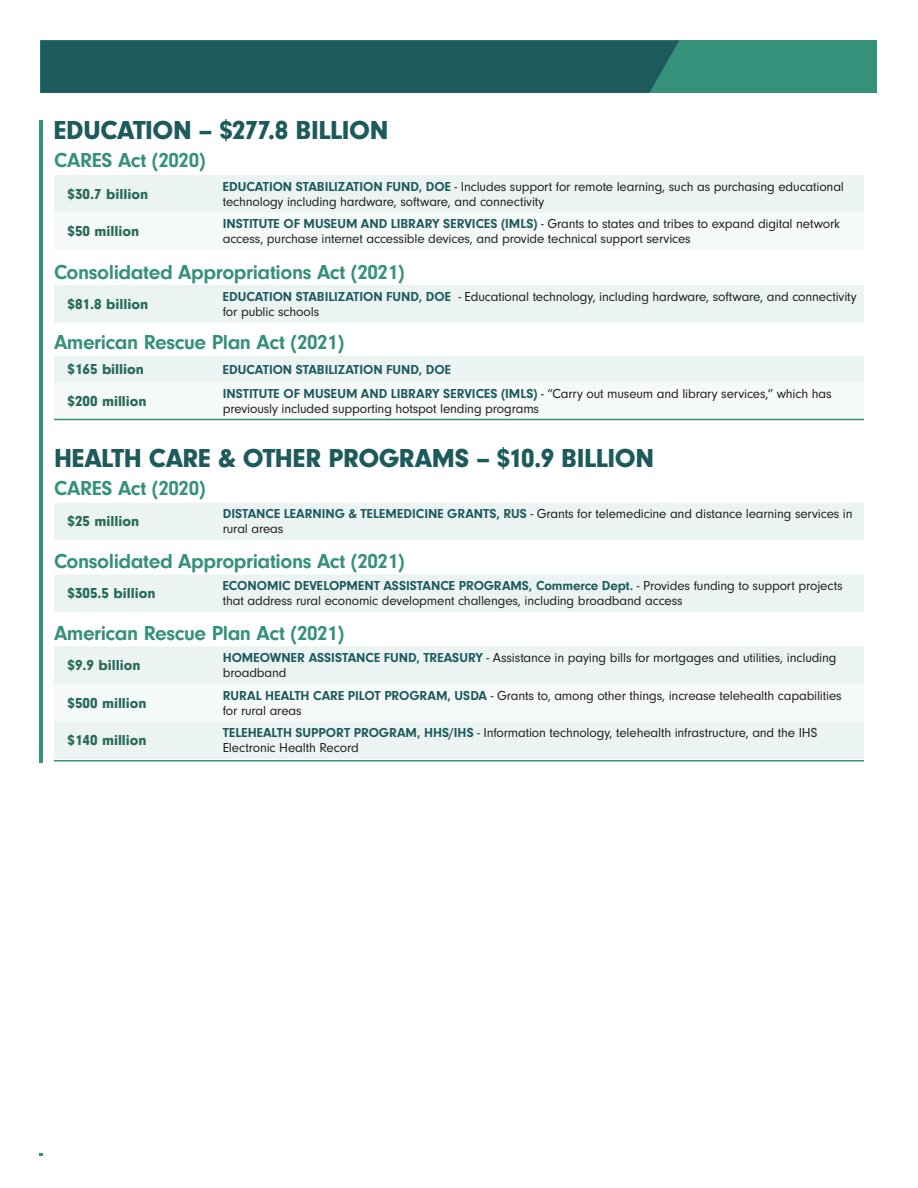
<style>
.page{position:relative;width:918px;height:1188px;background:#fff}
.page>*{position:absolute;margin:0;border:0;box-sizing:border-box;transform-origin:0 0}
.t1{font:900 27px "Neuzeit Gro";letter-spacing:-.015em;color:#1d5a5c}
.Table_H2{font:700 21px "Neuzeit Gro";letter-spacing:-.02em;color:#36917a}
.Table_-_Numbers{font:900 15px "Neuzeit Gro";color:#286b5a}
.Table_-_Body_text{font:13.5px/15px "Neuzeit Gro";letter-spacing:-.01em;color:#231f20}
.Table_-_Body_text-2{font:700 13.5px "Neuzeit Gro";letter-spacing:-.005em;color:#1d5a5c}
.s1{font-weight:700;color:#1d5a5c}
</style>
<div class="page">
<div style="left:54px;top:285px;width:810px;height:37px;background:#ebf4f2"></div>
<div style="left:54px;top:574px;width:810px;height:38px;background:#ebf4f2"></div>
<div style="left:54px;top:175px;width:810px;height:38px;background:#ebf4f2"></div>
<div style="left:54px;top:503px;width:810px;height:37px;background:#ebf4f2"></div>
<svg style="left:54px;top:356px;width:810px;height:63px"></svg>
<div style="left:54px;top:646px;width:810px;height:113px;background:#ebf4f2"></div>
<div style="left:54px;top:684px;width:810px;height:37px;background:#f5f9f8"></div>
<hr style="left:54px;top:419px;width:810px;height:1px;background:#36917a">
<hr style="left:54px;top:760px;width:810px;height:2px;background:#36917a">
<hr style="left:39px;top:120px;width:4px;height:1036px;background:#36917a">
<div style="left:27px;top:763px;width:61px;height:390px;background:#fff"></div>
<div style="left:40px;top:40px;width:838px;height:53px;background:#36917a"></div>
<div style="left:40px;top:40px;width:639px;height:53px;background:#1d5a5c"></div>
<h2 class="t1" style="left:54px;top:115px;width:336px">EDUCATION – $277.8 BILLION</h2>
<p class="Table_H2" style="left:54px;top:149px;width:153px">CARES Act (2020)</p>
<p class="Table_-_Numbers" style="left:68px;top:185px;width:82px">$30.7 billion</p>
<p class="Table_-_Body_text" style="left:223px;top:179px;width:623px"><span class="s1">EDUCATION STABILIZATION FUND, DOE</span> - Includes support for remote learning, such as purchasing educational technology including hardware, software, and connectivity</p>
<p class="Table_-_Numbers" style="left:68px;top:223px;width:73px">$50 million</p>
<p class="Table_-_Body_text" style="left:223px;top:217px;width:619px"><span class="s1">INSTITUTE OF MUSEUM AND LIBRARY SERVICES (IMLS)</span> - Grants to states and tribes to expand digital network access, purchase internet accessible devices, and provide technical support services</p>
<h3 class="Table_H2" style="left:54px;top:260px;width:352px">Consolidated Appropriations Act (2021)</h3>
<p class="Table_-_Numbers" style="left:68px;top:295px;width:82px">$81.8 billion</p>
<p class="Table_-_Body_text" style="left:223px;top:289px;width:636px"><span class="s1">EDUCATION STABILIZATION FUND, DOE</span> - Educational technology, including hardware, software, and connectivity for public schools</p>
<p class="Table_H2" style="left:54px;top:331px;width:292px">American Rescue Plan Act (2021)</p>
<p class="Table_-_Numbers" style="left:68px;top:361px;width:78px">$165 billion</p>
<p class="Table_-_Body_text-2" style="left:223px;top:362px;width:230px">EDUCATION STABILIZATION FUND, DOE</p>
<p class="Table_-_Numbers" style="left:68px;top:393px;width:81px">$200 million</p>
<p class="Table_-_Body_text" style="left:223px;top:387px;width:610px"><span class="s1">INSTITUTE OF MUSEUM AND LIBRARY SERVICES (IMLS)</span> - “Carry out museum and library services,” which has previously included supporting hotspot lending programs</p>
<h2 class="t1" style="left:54px;top:443px;width:602px">HEALTH CARE &amp; OTHER PROGRAMS – $10.9 BILLION</h2>
<p class="Table_H2" style="left:54px;top:476px;width:153px">CARES Act (2020)</p>
<p class="Table_-_Numbers" style="left:68px;top:513px;width:73px">$25 million</p>
<p class="Table_-_Body_text" style="left:223px;top:507px;width:631px"><span class="s1">DISTANCE LEARNING &amp; TELEMEDICINE GRANTS, RUS</span> - Grants for telemedicine and distance learning services in rural areas</p>
<h3 class="Table_H2" style="left:54px;top:550px;width:352px">Consolidated Appropriations Act (2021)</h3>
<p class="Table_-_Numbers" style="left:68px;top:585px;width:90px">$305.5 billion</p>
<p class="Table_-_Body_text" style="left:223px;top:579px;width:621px"><span class="s1">ECONOMIC DEVELOPMENT ASSISTANCE PROGRAMS, Commerce Dept.</span> - Provides funding to support projects that address rural economic development challenges, including broadband access</p>
<p class="Table_H2" style="left:54px;top:621px;width:292px">American Rescue Plan Act (2021)</p>
<p class="Table_-_Numbers" style="left:68px;top:657px;width:75px">$9.9 billion</p>
<p class="Table_-_Body_text" style="left:223px;top:650px;width:615px"><span class="s1">HOMEOWNER ASSISTANCE FUND, TREASURY</span> - Assistance in paying bills for mortgages and utilities, including broadband</p>
<p class="Table_-_Numbers" style="left:68px;top:694px;width:81px">$500 million</p>
<p class="Table_-_Body_text" style="left:223px;top:688px;width:621px"><span class="s1">RURAL HEALTH CARE PILOT PROGRAM, USDA</span> - Grants to, among other things, increase telehealth capabilities for rural areas</p>
<p class="Table_-_Numbers" style="left:68px;top:732px;width:81px">$140 million</p>
<p class="Table_-_Body_text" style="left:223px;top:725px;width:596px"><span class="s1">TELEHEALTH SUPPORT PROGRAM, HHS/IHS</span> - Information technology, telehealth infrastructure, and the IHS<br>Electronic Health Record</p>
</div>
